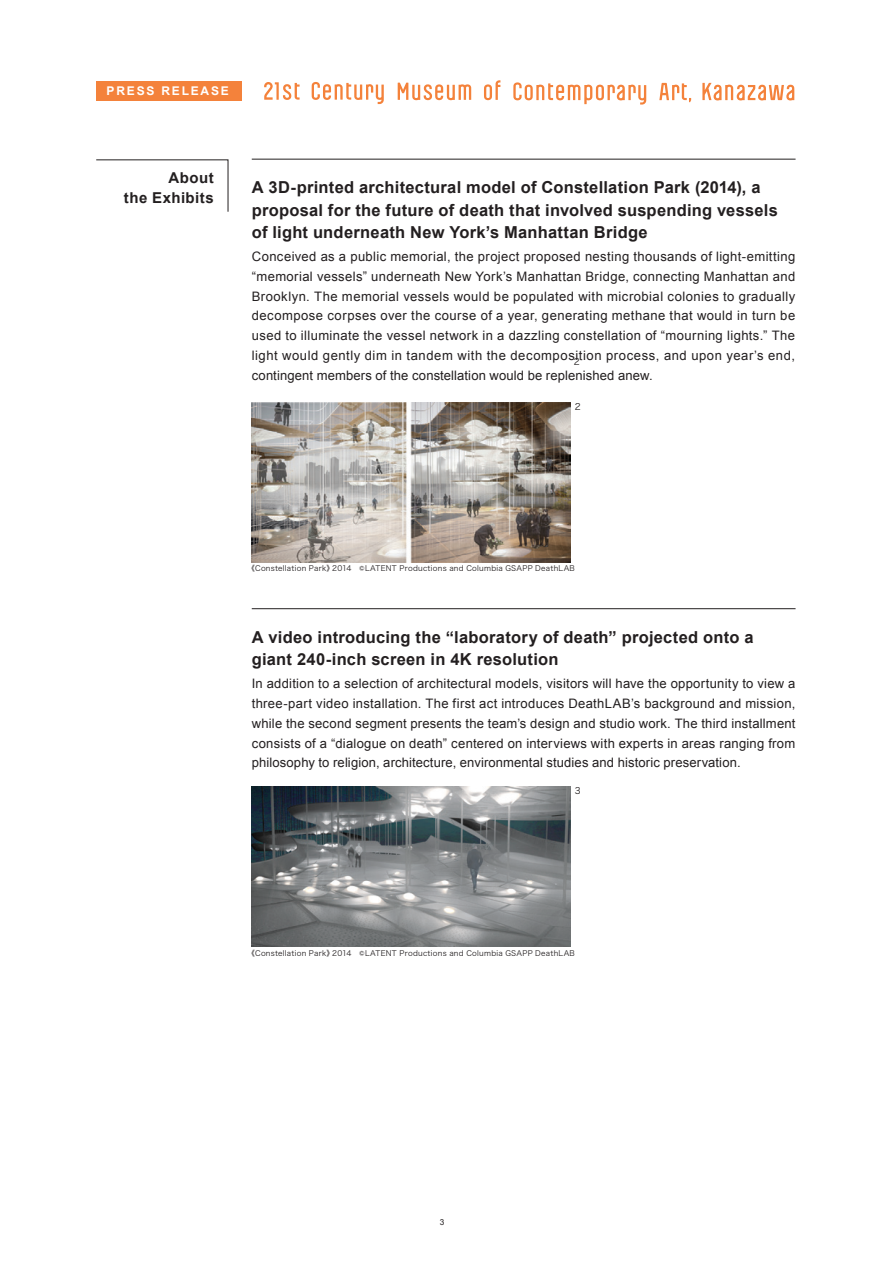
<style>
.page{position:relative;width:893px;height:1263px;background:#fff}
.page>*{position:absolute;margin:0;border:0;box-sizing:border-box;transform-origin:0 0}
.t1{font:700 16.5px/22.5px "Arial";letter-spacing:.015em;color:#231f20}
.t2{font:700 15px/19.5px "Arial";letter-spacing:.03em;color:#231f20;text-align:right}
.t3{font:13.05px/20px "Arial";letter-spacing:.01em;color:#231f20;text-align:justify}
.t4{font:700 12px "Arial";letter-spacing:.15em;color:#fff}
.t5{font:9px "Hira Kaku Pro W3";color:#231f20}
.t6{font:8.25px "Arial";color:#231f20}
.t7{font:7.5px "Hira Kaku Pro W3";letter-spacing:.035em;color:#231f20}
.s1{font-size:9.75px}
</style>
<div class="page">
<hr style="left:252px;top:159px;width:543px;height:1px;background:#231f20">
<hr style="left:252px;top:608px;width:543px;height:1px;background:#231f20">
<svg style="left:96px;top:159px;width:132px;height:53px"></svg>
<img style="left:251px;top:403px;width:319px;height:159px">
<img style="left:251px;top:787px;width:319px;height:159px">
<svg style="left:312px;top:82px;width:72px;height:22px"></svg>
<svg style="left:264px;top:82px;width:36px;height:18px"></svg>
<svg style="left:484px;top:80px;width:16px;height:20px"></svg>
<svg style="left:398px;top:83px;width:73px;height:17px"></svg>
<svg style="left:659px;top:83px;width:32px;height:19px"></svg>
<svg style="left:513px;top:82px;width:133px;height:23px"></svg>
<svg style="left:702px;top:83px;width:92px;height:17px"></svg>
<div style="left:96px;top:81px;width:146px;height:19px;background:#f4823b"></div>
<p class="t4" style="left:107px;top:83px;width:124px">PRESS RELEASE</p>
<p class="t2" style="left:124px;top:169px;width:91px">About<br>the Exhibits</p>
<p class="t1" style="left:252px;top:177px;width:528px">A 3D-printed architectural model of Constellation Park (2014), a proposal for the future of death that involved suspending vessels of light underneath New York’s Manhattan Bridge</p>
<p class="t3" style="left:252px;top:246px;width:545px">Conceived as a public memorial, the project proposed nesting thousands of light-emitting “memorial vessels” underneath New York’s Manhattan Bridge, connecting Manhattan and Brooklyn. The memorial vessels would be populated with microbial colonies to gradually decompose corpses over the course of a year, generating methane that would in turn be used to illuminate the vessel network in a dazzling constellation of “mourning lights.” The light would gently dim in tandem with the decomposition process, and upon year’s end, contingent members of the constellation would be replenished anew.</p>
<p class="t5" style="left:574px;top:353px;width:7px">2</p>
<p class="t5" style="left:575px;top:399px;width:7px">2</p>
<p class="t7" style="left:247px;top:562px;width:329px">《Constellation Park》2014　<span class="s1">©</span>LATENT Productions and Columbia GSAPP DeathLAB</p>
<p class="t1" style="left:252px;top:626px;width:503px">A video introducing the “laboratory of death” projected onto a giant 240-inch screen in 4K resolution</p>
<p class="t3" style="left:252px;top:673px;width:545px">In addition to a selection of architectural models, visitors will have the opportunity to view a three-part video installation. The first act introduces DeathLAB’s background and mission, while the second segment presents the team’s design and studio work. The third installment consists of a “dialogue on death” centered on interviews with experts in areas ranging from philosophy to religion, architecture, environmental studies and historic preservation.</p>
<p class="t5" style="left:575px;top:782px;width:7px">3</p>
<p class="t7" style="left:247px;top:946px;width:329px">《Constellation Park》2014　<span class="s1">©</span>LATENT Productions and Columbia GSAPP DeathLAB</p>
<p class="t6" style="left:440px;top:1216px;width:6px">3</p>
</div>
